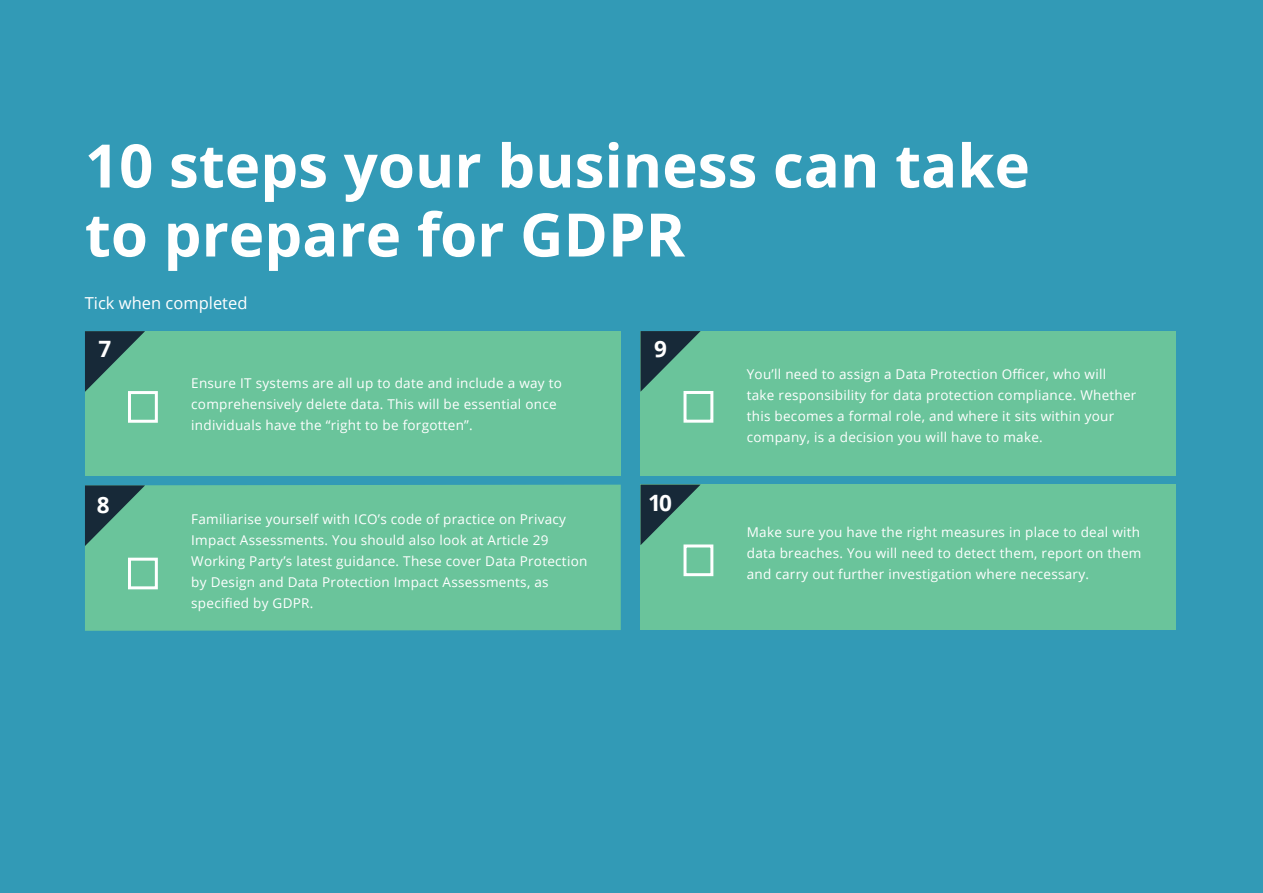
<style>
.page{position:relative;width:1263px;height:893px;background:#329ab6}
.page>*{position:absolute;margin:0;border:0;box-sizing:border-box;transform-origin:0 0}
.t1{font:700 60px/69px "Open Sans";color:#fff}
.t2{font:700 22.5px "Open Sans";color:#fff}
.t3{font:16.5px "Open Sans";color:#fff}
.t4{font:13.5px/21px "Open Sans";letter-spacing:.02em;color:#fff}
</style>
<div class="page">
<div style="left:85px;top:331px;width:536px;height:144px;background:#6ac49b"></div>
<div style="left:128px;top:391px;width:30px;height:32px;border:3px solid #fff"></div>
<svg style="left:85px;top:331px;width:60px;height:61px"></svg>
<div style="left:85px;top:485px;width:536px;height:146px;background:#6ac49b"></div>
<div style="left:128px;top:558px;width:30px;height:31px;border:3px solid #fff"></div>
<svg style="left:85px;top:485px;width:60px;height:61px;background:#407669"></svg>
<div style="left:640px;top:485px;width:536px;height:145px;background:#6ac49b"></div>
<div style="left:683px;top:544px;width:30px;height:32px;border:3px solid #fff"></div>
<svg style="left:640px;top:485px;width:61px;height:60px"></svg>
<div style="left:640px;top:331px;width:536px;height:144px;background:#6ac49b"></div>
<div style="left:683px;top:391px;width:30px;height:32px;border:3px solid #fff"></div>
<svg style="left:640px;top:331px;width:61px;height:61px"></svg>
<h1 class="t1" style="left:85px;top:130px;width:947px">10 steps your business can take to prepare for GDPR</h1>
<p class="t3" style="left:85px;top:292px;width:164px">Tick when completed</p>
<h2 class="t2" style="left:99px;top:333px;width:14px">7</h2>
<h2 class="t2" style="left:97px;top:489px;width:14px">8</h2>
<p class="t4" style="left:191px;top:373px;width:372px">Ensure IT systems are all up to date and include a way to comprehensively delete data. This will be essential once individuals have the “right to be forgotten”.</p>
<p class="t4" style="left:191px;top:508px;width:398px">Familiarise yourself with ICO’s code of practice on Privacy Impact Assessments. You should also look at Article 29<br>Working Party’s latest guidance. These cover Data Protection by Design and Data Protection Impact Assessments, as specified by GDPR.</p>
<h2 class="t2" style="left:654px;top:333px;width:14px">9</h2>
<h2 class="t2" style="left:648px;top:487px;width:25px">10</h2>
<p class="t4" style="left:747px;top:363px;width:391px">You’ll need to assign a Data Protection Officer, who will take responsibility for data protection compliance. Whether this becomes a formal role, and where it sits within your company, is a decision you will have to make.</p>
<p class="t4" style="left:747px;top:521px;width:396px;text-align:justify">Make sure you have the right measures in place to deal with data breaches. You will need to detect them, report on them and carry out further investigation where necessary.</p>
</div>
